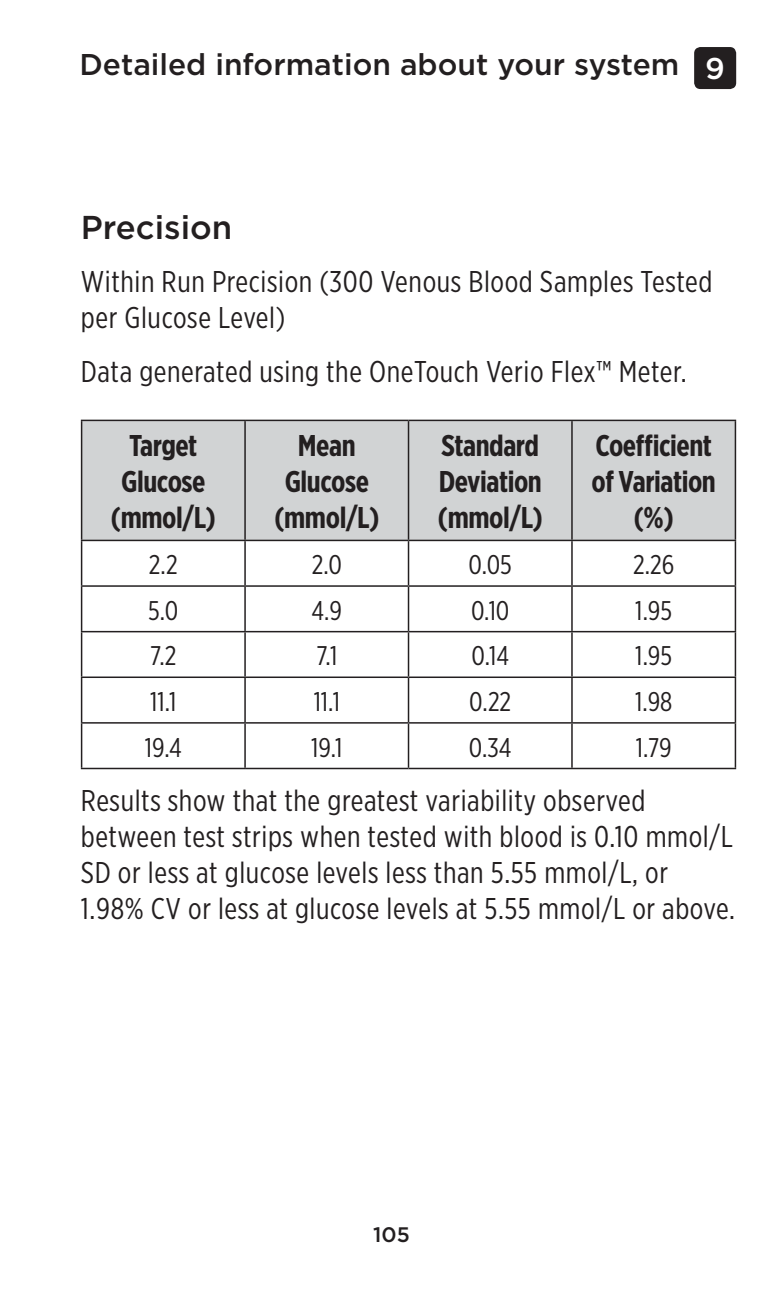
<style>
.page{position:relative;width:783px;height:1293px;background:#fff}
.page>*{position:absolute;margin:0;border:0;box-sizing:border-box;transform-origin:0 0}
.t1{font:500 33px "Gotham";color:#231f20}
.t2{font:30px/36px "Gotham X Narrow";letter-spacing:.02em;color:#231f20}
.t3{font:700 30px/36px "Gotham X Narrow";letter-spacing:-.015em;color:#231f20;text-align:center}
.t4{font:500 30px "Gotham";color:#231f20}
.t5{font:27px "Gotham X Narrow";color:#231f20}
.t6{font:500 21px "Gotham";color:#231f20}
.s1{color:#fff}
</style>
<div class="page">
<div style="left:694px;top:47px;width:42px;height:42px;background:#231f20;border-radius:6px"></div>
<div style="left:82px;top:421px;width:652px;height:119px;background:#d1d3d4"></div>
<hr style="left:81px;top:420px;width:164px;height:1px;background:#231f20">
<hr style="left:81px;top:421px;width:1px;height:119px;background:#231f20">
<hr style="left:245px;top:420px;width:163px;height:1px;background:#231f20">
<hr style="left:244px;top:421px;width:2px;height:119px;background:#231f20">
<hr style="left:408px;top:420px;width:164px;height:1px;background:#231f20">
<hr style="left:407px;top:421px;width:2px;height:119px;background:#231f20">
<hr style="left:572px;top:420px;width:164px;height:1px;background:#231f20">
<hr style="left:571px;top:421px;width:1px;height:119px;background:#231f20">
<hr style="left:734px;top:421px;width:2px;height:119px;background:#231f20">
<hr style="left:81px;top:540px;width:164px;height:1px;background:#231f20">
<hr style="left:81px;top:541px;width:1px;height:44px;background:#231f20">
<hr style="left:245px;top:540px;width:163px;height:1px;background:#231f20">
<hr style="left:244px;top:541px;width:2px;height:44px;background:#231f20">
<hr style="left:408px;top:540px;width:164px;height:1px;background:#231f20">
<hr style="left:407px;top:541px;width:2px;height:44px;background:#231f20">
<hr style="left:572px;top:540px;width:164px;height:1px;background:#231f20">
<hr style="left:571px;top:541px;width:1px;height:44px;background:#231f20">
<hr style="left:734px;top:541px;width:2px;height:44px;background:#231f20">
<hr style="left:81px;top:585px;width:164px;height:2px;background:#231f20">
<hr style="left:81px;top:587px;width:1px;height:44px;background:#231f20">
<hr style="left:245px;top:585px;width:163px;height:2px;background:#231f20">
<hr style="left:244px;top:587px;width:2px;height:44px;background:#231f20">
<hr style="left:408px;top:585px;width:164px;height:2px;background:#231f20">
<hr style="left:407px;top:587px;width:2px;height:44px;background:#231f20">
<hr style="left:572px;top:585px;width:164px;height:2px;background:#231f20">
<hr style="left:571px;top:587px;width:1px;height:44px;background:#231f20">
<hr style="left:734px;top:587px;width:2px;height:44px;background:#231f20">
<hr style="left:81px;top:631px;width:164px;height:1px;background:#231f20">
<hr style="left:81px;top:632px;width:1px;height:44px;background:#231f20">
<hr style="left:245px;top:631px;width:163px;height:1px;background:#231f20">
<hr style="left:244px;top:632px;width:2px;height:44px;background:#231f20">
<hr style="left:408px;top:631px;width:164px;height:1px;background:#231f20">
<hr style="left:407px;top:632px;width:2px;height:44px;background:#231f20">
<hr style="left:572px;top:631px;width:164px;height:1px;background:#231f20">
<hr style="left:571px;top:632px;width:1px;height:44px;background:#231f20">
<hr style="left:734px;top:632px;width:2px;height:44px;background:#231f20">
<hr style="left:81px;top:676px;width:164px;height:2px;background:#231f20">
<hr style="left:81px;top:678px;width:1px;height:44px;background:#231f20">
<hr style="left:245px;top:676px;width:163px;height:2px;background:#231f20">
<hr style="left:244px;top:678px;width:2px;height:44px;background:#231f20">
<hr style="left:408px;top:676px;width:164px;height:2px;background:#231f20">
<hr style="left:407px;top:678px;width:2px;height:44px;background:#231f20">
<hr style="left:572px;top:676px;width:164px;height:2px;background:#231f20">
<hr style="left:571px;top:678px;width:1px;height:44px;background:#231f20">
<hr style="left:734px;top:678px;width:2px;height:44px;background:#231f20">
<hr style="left:81px;top:722px;width:164px;height:1px;background:#231f20">
<hr style="left:81px;top:723px;width:1px;height:45px;background:#231f20">
<hr style="left:81px;top:768px;width:164px;height:1px;background:#231f20">
<hr style="left:245px;top:722px;width:163px;height:1px;background:#231f20">
<hr style="left:244px;top:723px;width:2px;height:45px;background:#231f20">
<hr style="left:245px;top:768px;width:163px;height:1px;background:#231f20">
<hr style="left:408px;top:722px;width:164px;height:1px;background:#231f20">
<hr style="left:407px;top:723px;width:2px;height:45px;background:#231f20">
<hr style="left:408px;top:768px;width:164px;height:1px;background:#231f20">
<hr style="left:572px;top:722px;width:164px;height:1px;background:#231f20">
<hr style="left:571px;top:723px;width:1px;height:45px;background:#231f20">
<hr style="left:734px;top:723px;width:2px;height:45px;background:#231f20">
<hr style="left:572px;top:768px;width:164px;height:1px;background:#231f20">
<p class="t4" style="left:79px;top:45px;width:647px">Detailed information about your system <span class="s1">9</span></p>
<p class="t1" style="left:81px;top:206px;width:153px">Precision</p>
<p class="t2" style="left:81px;top:263px;width:633px">Within Run Precision (300 Venous Blood Samples Tested per Glucose Level)</p>
<p class="t2" style="left:81px;top:353px;width:607px">Data generated using the OneTouch Verio Flex™ Meter.</p>
<p class="t3" style="left:110px;top:427px;width:107px">Target<br>Glucose (mmol/L)</p>
<p class="t3" style="left:274px;top:427px;width:107px">Mean<br>Glucose (mmol/L)</p>
<p class="t3" style="left:437px;top:427px;width:107px;text-align:left">Standard<br>Deviation (mmol/L)</p>
<p class="t3" style="left:591px;top:427px;width:126px">Coefficient of Variation (%)</p>
<p class="t5" style="left:149px;top:548px;width:30px">2.2</p>
<p class="t5" style="left:311px;top:548px;width:32px">2.0</p>
<p class="t5" style="left:468px;top:548px;width:45px">0.05</p>
<p class="t5" style="left:633px;top:548px;width:43px">2.26</p>
<p class="t5" style="left:148px;top:594px;width:32px">5.0</p>
<p class="t5" style="left:311px;top:594px;width:32px">4.9</p>
<p class="t5" style="left:471px;top:594px;width:40px">0.10</p>
<p class="t5" style="left:635px;top:594px;width:38px">1.95</p>
<p class="t5" style="left:150px;top:639px;width:28px">7.2</p>
<p class="t5" style="left:316px;top:639px;width:22px">7.1</p>
<p class="t5" style="left:471px;top:639px;width:39px">0.14</p>
<p class="t5" style="left:635px;top:639px;width:38px">1.95</p>
<p class="t5" style="left:150px;top:685px;width:28px">11.1</p>
<p class="t5" style="left:313px;top:685px;width:28px">11.1</p>
<p class="t5" style="left:469px;top:685px;width:43px">0.22</p>
<p class="t5" style="left:635px;top:685px;width:39px">1.98</p>
<p class="t5" style="left:145px;top:731px;width:39px">19.4</p>
<p class="t5" style="left:311px;top:731px;width:33px">19.1</p>
<p class="t5" style="left:469px;top:731px;width:44px">0.34</p>
<p class="t5" style="left:635px;top:731px;width:38px">1.79</p>
<p class="t2" style="left:81px;top:782px;width:655px">Results show that the greatest variability observed between test strips when tested with blood is 0.10 mmol/L SD or less at glucose levels less than 5.55 mmol/L, or 1.98% CV or less at glucose levels at 5.55 mmol/L or above.</p>
<p class="t6" style="left:373px;top:1220px;width:38px">105</p>
</div>
